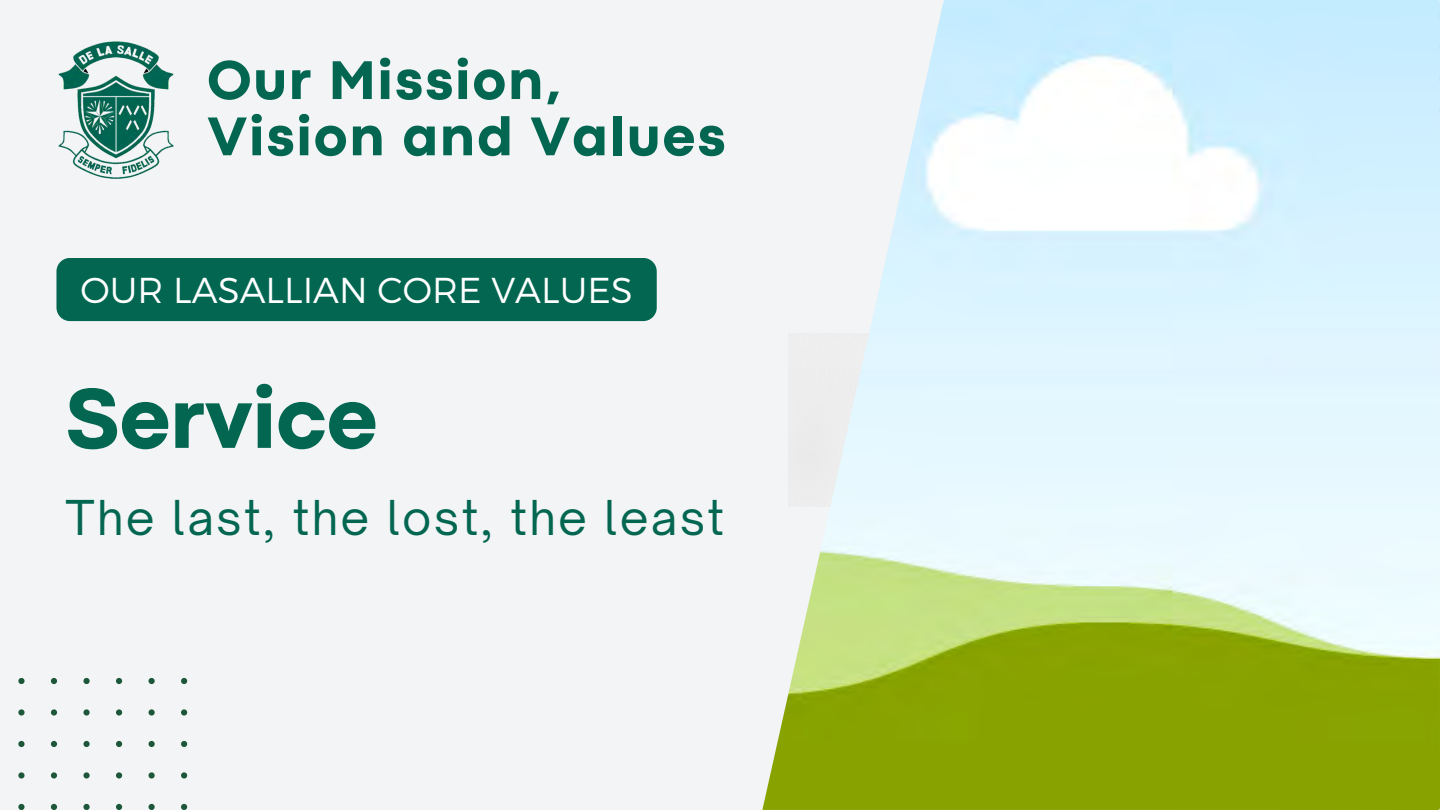
<style>
.page{position:relative;width:1440px;height:810px;background:#f2f4f5}
.page>*{position:absolute;margin:0;border:0;box-sizing:border-box;transform-origin:0 0}
.t1{font:800 88px "Codec Pro";color:#026651}
.t2{font:800 56.8px "Codec Pro";letter-spacing:.035em;color:#026651}
.t3{font:46px "Open Sauce One";letter-spacing:.05em;color:#026651}
.t4{font:300 36px "Montserrat";color:#fff}
</style>
<div class="page">
<svg style="left:18px;top:678px;width:169px;height:132px"></svg>
<img style="left:58px;top:41px;width:116px;height:138px">
<div style="left:56px;top:258px;width:601px;height:63px;background:#026651;border-radius:14px"></div>
<img style="left:763px;top:0;width:677px;height:810px">
<p class="t2" style="left:207px;top:60px;width:354px">Our Mission,</p>
<p class="t2" style="left:207px;top:116px;width:520px">Vision and Values</p>
<p class="t4" style="left:80px;top:267px;width:554px">OUR LASALLIAN CORE VALUES</p>
<p class="t1" style="left:65px;top:387px;width:313px">Service</p>
<p class="t3" style="left:65px;top:489px;width:660px">The last, the lost, the least</p>
</div>
